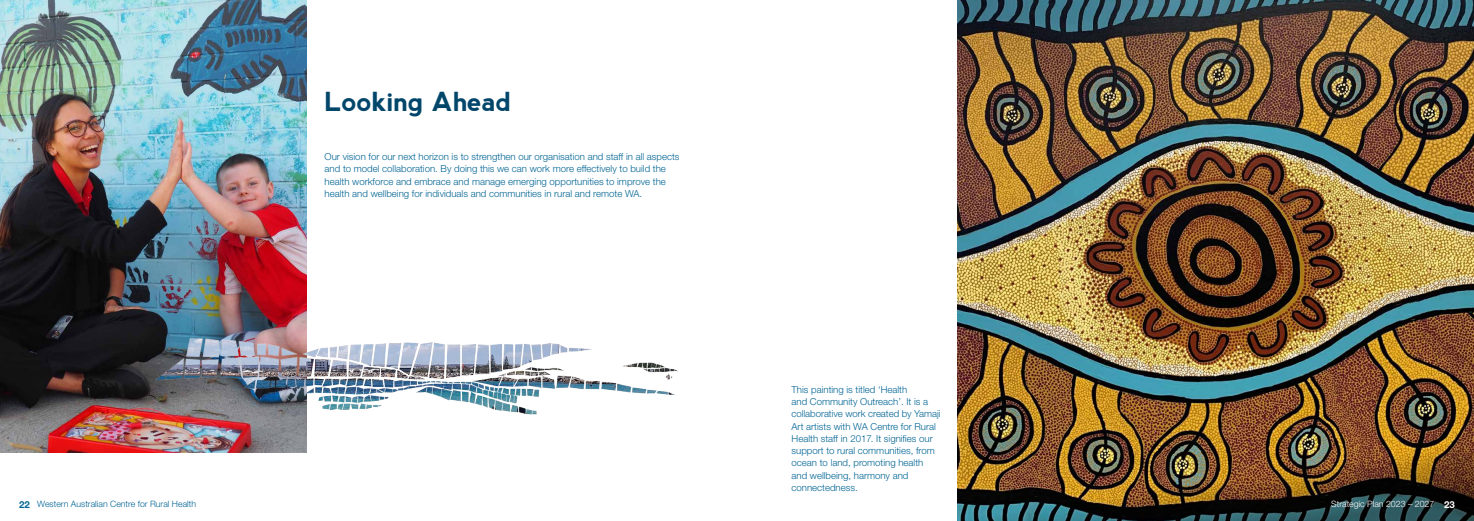
<style>
.page{position:relative;width:1474px;height:521px;background:#fff}
.page>*{position:absolute;margin:0;border:0;box-sizing:border-box;transform-origin:0 0}
.t1{font:700 26.25px "CUCRH Headline";color:#00466b}
.t2{font:300 9.62px/12.3px "Helvetica Neue LT Std";color:#006494}
.t3{font:300 8.75px "Helvetica Neue LT Std";color:#006494}
.t4{font:300 8.75px "Helvetica Neue LT Std";color:#fff}
.s1{font-weight:700;font-size:9.62px}
</style>
<div class="page">
<img style="left:0;top:0;width:306px;height:453px">
<img style="left:153px;top:335px;width:525px;height:83px">
<img style="left:957px;top:0;width:516px;height:442px">
<img style="left:957px;top:442px;width:516px;height:79px">
<h1 class="t1" style="left:325px;top:86px;width:188px">Looking Ahead</h1>
<p class="t2" style="left:325px;top:150px;width:356px">Our vision for our next horizon is to strengthen our organisation and staff in all aspects and to model collaboration. By doing this we can work more effectively to build the health workforce and embrace and manage emerging opportunities to improve the health and wellbeing for individuals and communities in rural and remote WA.</p>
<p class="t2" style="left:791px;top:383px;width:150px">This painting is titled ‘Health<br>and Community Outreach’. It is a collaborative work created by Yamaji<br>Art artists with WA Centre for Rural<br>Health staff in 2017. It signifies our support to rural communities, from ocean to land, promoting health and wellbeing, harmony and connectedness.</p>
<p class="t3" style="left:19px;top:499px;width:178px"><span class="s1">22</span> Western Australian Centre for Rural Health</p>
<p class="t4" style="left:1331px;top:499px;width:125px">Strategic Plan 2023 – 2027 <span class="s1">23</span></p>
</div>
